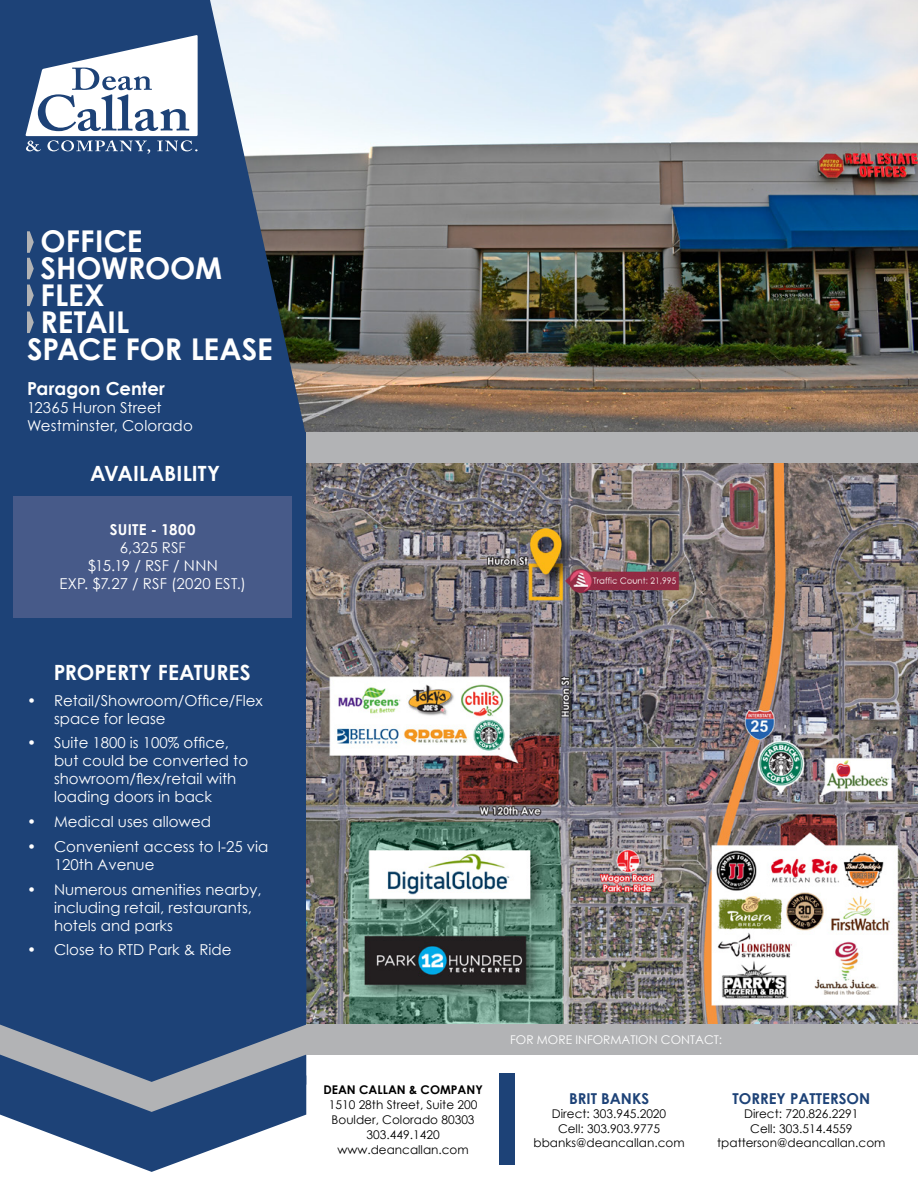
<style>
.page{position:relative;width:918px;height:1188px;background:#fff}
.page>*{position:absolute;margin:0;border:0;box-sizing:border-box;transform-origin:0 0}
.t1{font:700 30px "Century Gothic";color:#fff}
.t2{font:700 21px "Century Gothic";letter-spacing:.005em;color:#fff}
.t3{font:700 18px "Century Gothic";color:#fff}
.t4{font:15px/18px "Century Gothic";color:#fff}
.t5{font:700 15px "Century Gothic";color:#1d4277}
.t6{font:700 15px "Century Gothic";letter-spacing:.015em;color:#fff}
.t7{font:12px/14.4px "Century Gothic";color:#000;text-align:center}
.t8{font:12px "Century Gothic";color:#fff}
.t9{font:700 12px "Century Gothic";color:#000}
</style>
<div class="page">
<div style="left:0;top:0;width:918px;height:1066px;background:#1d4277"></div>
<img style="left:315px;top:0;width:603px;height:432px">
<div style="left:0;top:999px;width:918px;height:189px;background:#fff"></div>
<img style="left:306px;top:462px;width:612px;height:562px">
<svg style="left:25px;top:0;width:290px;height:432px"></svg>
<svg style="left:26px;top:35px;width:172px;height:119px"></svg>
<svg style="left:0;top:999px;width:306px;height:173px"></svg>
<div style="left:306px;top:1024px;width:612px;height:31px;background:#b2b3b5"></div>
<div style="left:500px;top:1073px;width:15px;height:91px;background:#1d4277"></div>
<div style="left:306px;top:432px;width:612px;height:30px;background:#b2b3b5"></div>
<svg style="left:27px;top:231px;width:7px;height:48px"></svg>
<svg style="left:27px;top:285px;width:7px;height:21px"></svg>
<svg style="left:27px;top:312px;width:7px;height:21px"></svg>
<div style="left:14px;top:496px;width:278px;height:122px;background:#475a89"></div>
<h1 class="t1" style="left:40px;top:219px;width:104px">OFFICE</h1>
<h1 class="t1" style="left:40px;top:246px;width:183px">SHOWROOM</h1>
<h1 class="t1" style="left:40px;top:273px;width:65px">FLEX</h1>
<h1 class="t1" style="left:40px;top:300px;width:90px">RETAIL</h1>
<h1 class="t1" style="left:27px;top:327px;width:247px">SPACE FOR LEASE</h1>
<p class="t3" style="left:27px;top:375px;width:140px">Paragon Center</p>
<p class="t4" style="left:27px;top:399px;width:167px">12365 Huron Street<br>Westminster, Colorado</p>
<h2 class="t2" style="left:90px;top:458px;width:132px">AVAILABILITY</h2>
<p class="t6" style="left:110px;top:519px;width:87px">SUITE - 1800</p>
<p class="t4" style="left:59px;top:539px;width:188px;text-align:center">6,325 RSF<br>$15.19 / RSF / NNN<br>EXP. $7.27 / RSF (2020 EST.)</p>
<h2 class="t2" style="left:54px;top:657px;width:199px">PROPERTY FEATURES</h2>
<p class="t4" style="left:54px;top:691px;width:210px;text-indent:-27px">• Retail/Showroom/Office/Flex space for lease</p>
<p class="t4" style="left:54px;top:734px;width:196px;text-indent:-27px">• Suite 1800 is 100% office, but could be converted to showroom/flex/retail with loading doors in back</p>
<p class="t4" style="left:27px;top:812px;width:186px">• Medical uses allowed</p>
<p class="t4" style="left:54px;top:837px;width:216px;text-indent:-27px">• Convenient access to I-25 via<br>120th Avenue</p>
<p class="t4" style="left:54px;top:880px;width:209px;text-indent:-27px">• Numerous amenities nearby, including retail, restaurants, hotels and parks</p>
<p class="t4" style="left:27px;top:941px;width:206px">• Close to RTD Park &amp; Ride</p>
<p class="t9" style="left:323px;top:1081px;width:161px">DEAN CALLAN &amp; COMPANY</p>
<p class="t7" style="left:329px;top:1097px;width:150px;line-height:15px">1510 28th Street, Suite 200<br>Boulder, Colorado 80303<br>303.449.1420 www.deancallan.com</p>
<p class="t8" style="left:510px;top:1031px;width:214px">FOR MORE INFORMATION CONTACT:</p>
<p class="t5" style="left:569px;top:1087px;width:82px">BRIT BANKS</p>
<p class="t7" style="left:534px;top:1107px;width:152px">Direct: 303.945.2020<br>Cell: 303.903.9775 bbanks@deancallan.com</p>
<p class="t5" style="left:733px;top:1087px;width:139px">TORREY PATTERSON</p>
<p class="t7" style="left:717px;top:1107px;width:170px">Direct: 720.826.2291<br>Cell: 303.514.4559 tpatterson@deancallan.com</p>
</div>
